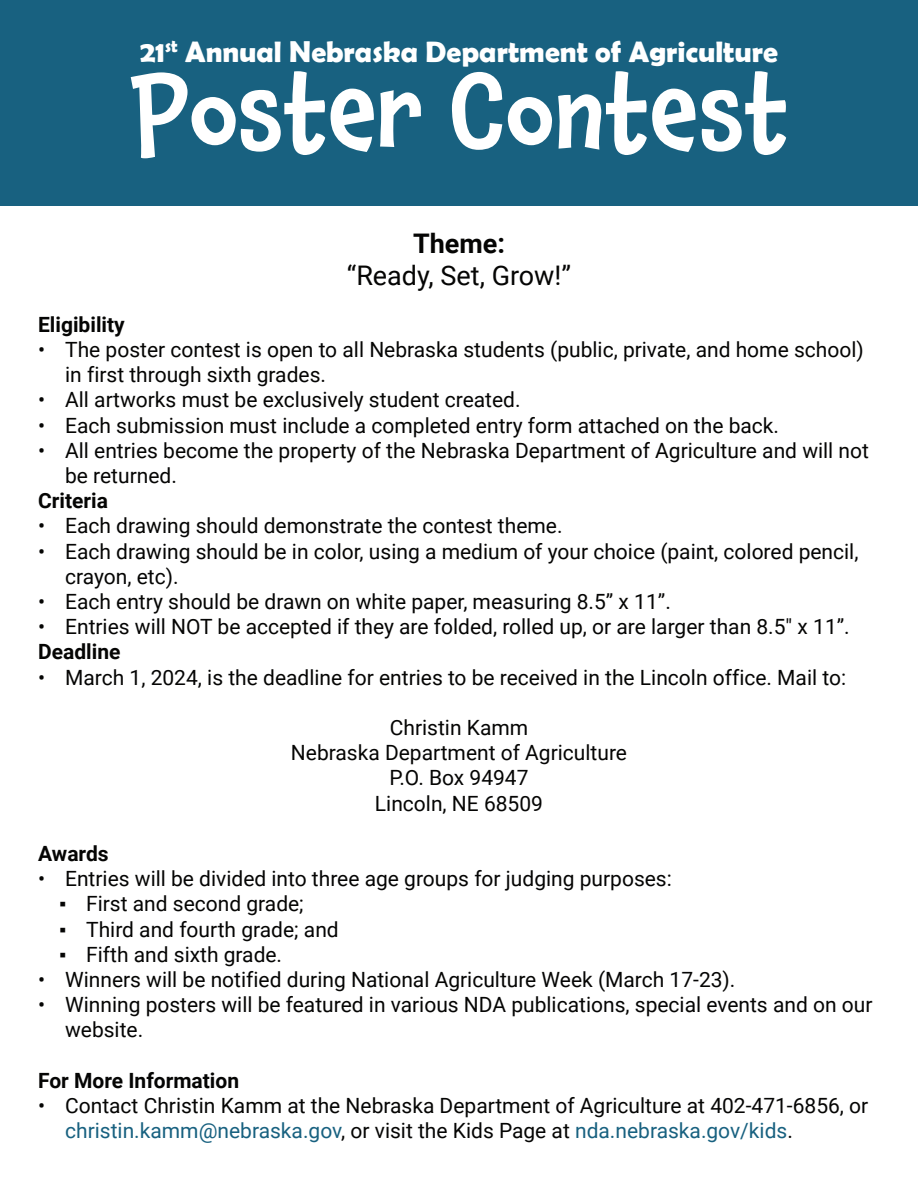
<style>
.page{position:relative;width:918px;height:1188px;background:#fff}
.page>*{position:absolute;margin:0;border:0;box-sizing:border-box;transform-origin:0 0}
.t1{font:500 100.05px "Chaloops";color:#fff}
.t2{font:700 29.55px "Berlin Sans FB Demi";color:#fff}
.t3{font:27px "Roboto";color:#050504}
.t4{font:700 27px "Roboto";color:#050504}
.t5{font:21px/25.2px "Roboto";color:#050504}
.t6{font:700 21px "Roboto";color:#050504}
.s1{font-family:"Times New Roman"}
.s2{color:#186180}
</style>
<div class="page">
<div style="left:0;top:0;width:918px;height:206px;background:#186180"></div>
<h2 class="t2" style="left:140px;top:34px;width:639px">21<sup>st</sup> Annual Nebraska Department of Agriculture</h2>
<h1 class="t1" style="left:132px;top:36px;width:659px">Poster Contest</h1>
<p class="t4" style="left:413px;top:224px;width:94px">Theme:</p>
<p class="t3" style="left:347px;top:256px;width:226px">“Ready, Set, Grow!”</p>
<p class="t6" style="left:38px;top:310px;width:88px">Eligibility</p>
<p class="t5" style="left:65px;top:336px;width:800px;text-indent:-27px">• The poster contest is open to all Nebraska students (public, private, and home school) in first through sixth grades.</p>
<p class="t5" style="left:38px;top:386px;width:484px">• All artworks must be exclusively student created.</p>
<p class="t5" style="left:38px;top:412px;width:742px">• Each submission must include a completed entry form attached on the back.</p>
<p class="t5" style="left:65px;top:437px;width:805px;text-indent:-27px">• All entries become the property of the Nebraska Department of Agriculture and will not be returned.</p>
<p class="t6" style="left:38px;top:486px;width:71px">Criteria</p>
<p class="t5" style="left:38px;top:512px;width:526px">• Each drawing should demonstrate the contest theme.</p>
<p class="t5" style="left:65px;top:538px;width:795px;text-indent:-27px">• Each drawing should be in color, using a medium of your choice (paint, colored pencil, crayon, etc).</p>
<p class="t5" style="left:38px;top:588px;width:634px">• Each entry should be drawn on white paper, measuring 8.5” x 11”.</p>
<p class="t5" style="left:38px;top:613px;width:813px">• Entries will NOT be accepted if they are folded, rolled up, or are larger than 8.5" x 11”.</p>
<p class="t6" style="left:38px;top:637px;width:84px">Deadline</p>
<p class="t5" style="left:38px;top:664px;width:809px">• March 1, 2024, is the deadline for entries to be received in the Lincoln office. Mail to:</p>
<p class="t5" style="left:291px;top:714px;width:338px;text-align:center">Christin Kamm<br>Nebraska Department of Agriculture<br>P.O. Box 94947<br>Lincoln, NE 68509</p>
<p class="t6" style="left:38px;top:839px;width:72px">Awards</p>
<p class="t5" style="left:38px;top:865px;width:635px">• Entries will be divided into three age groups for judging purposes:</p>
<p class="t5" style="left:59px;top:890px;width:246px"><span class="s1">▪</span> First and second grade;</p>
<p class="t5" style="left:59px;top:916px;width:281px"><span class="s1">▪</span> Third and fourth grade; and</p>
<p class="t5" style="left:59px;top:941px;width:225px"><span class="s1">▪</span> Fifth and sixth grade.</p>
<p class="t5" style="left:38px;top:966px;width:699px">• Winners will be notified during National Agriculture Week (March 17-23).</p>
<p class="t5" style="left:65px;top:991px;width:809px;text-indent:-27px">• Winning posters will be featured in various NDA publications, special events and on our website.</p>
<p class="t6" style="left:38px;top:1066px;width:203px">For More Information</p>
<p class="t5" style="left:65px;top:1092px;width:805px;text-indent:-27px">• Contact Christin Kamm at the Nebraska Department of Agriculture at 402-471-6856, or <span class="s2">christin.kamm@nebraska.gov</span>, or visit the Kids Page at <span class="s2">nda.nebraska.gov/kids</span>.</p>
</div>
